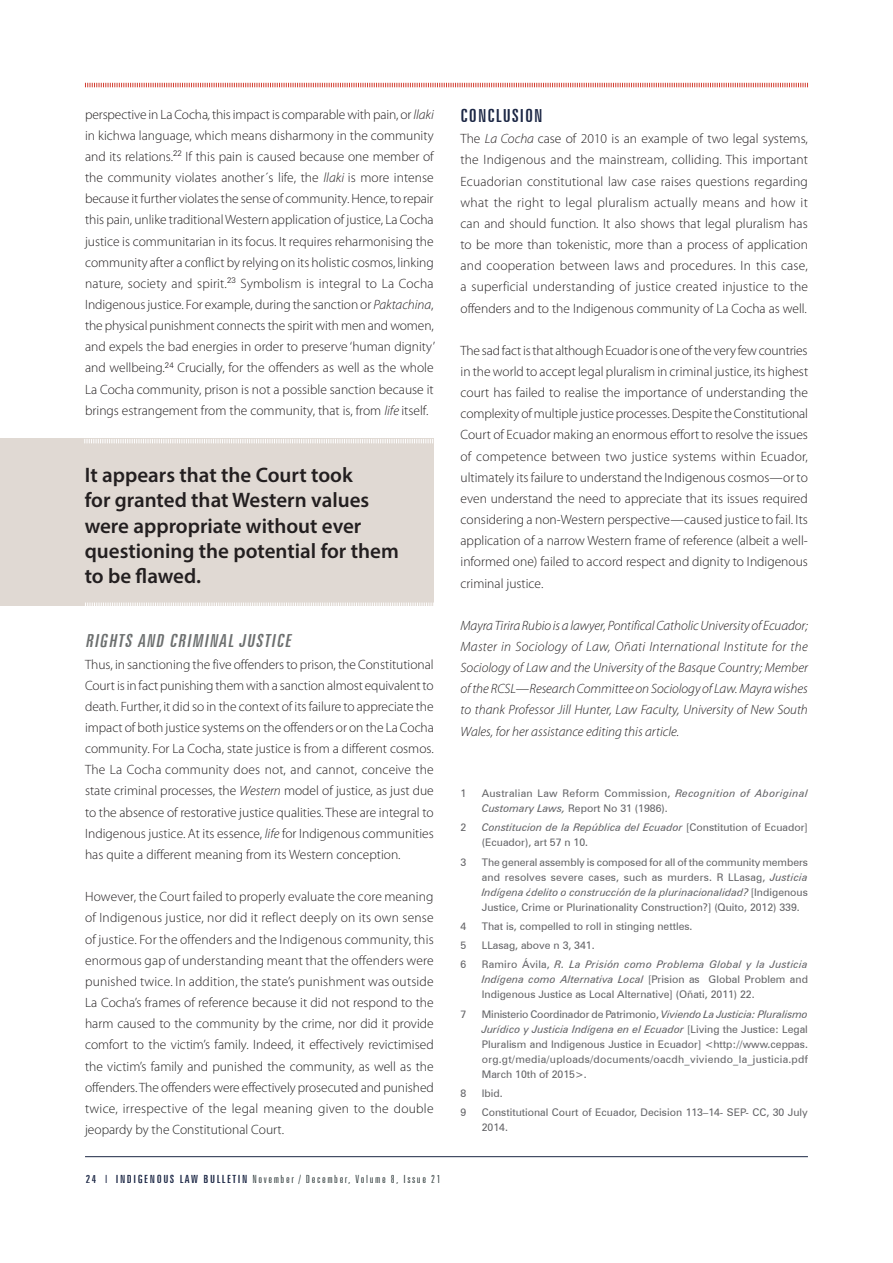
<style>
.page{position:relative;width:893px;height:1263px;background:#fff}
.page>*{position:absolute;margin:0;border:0;box-sizing:border-box;transform-origin:0 0}
.t1{font:600 21px/25.2px "Myriad Pro";color:#231f20}
.t2{font:italic extra-condensed 18px "Zurich BT";color:#6c6f6f;scale:1.15 1}
.t3{font:extra-condensed 18px "Zurich BT";letter-spacing:.05em;color:#1b2644;scale:1.15 1}
.t4{font:300 13.5px/21.1px "Myriad Pro";color:#231f20;text-align:justify}
.t5{font:italic 300 13.5px/21.1px "Myriad Pro";color:#231f20;text-align:justify}
.t6{font:300 extra-condensed 11.25px "Zurich BT";letter-spacing:.12em;color:#364141;scale:1.15 1}
.t7{font:10.5px/15px "Zurich BT";color:#636366;text-align:justify}
.t8{font:10.5px/15px "Zurich BT";letter-spacing:.025em;color:#636366}
.s1{font-style:italic}
.s2{color:#202020}
.s3{font-weight:400;color:#1b2644}
.s4{color:#1b2644}
.s5{font-style:normal}
</style>
<div class="page">
<svg style="left:85px;top:82px;width:723px;height:6px"></svg>
<hr style="left:85px;top:1156px;width:723px;height:1px;background:#1b2644">
<div style="left:0;top:439px;width:433px;height:167px;background:#e0d9d3"></div>
<svg style="left:85px;top:602px;width:349px;height:4px"></svg>
<svg style="left:84px;top:439px;width:349px;height:4px"></svg>
<p class="t4" style="left:85px;top:104px;width:351px">perspective in La Cocha<span class="s1">,</span> this impact is comparable with pain, or <span class="s1">llaki </span>in kichwa language, which means disharmony in the community and its relations.<sup>22</sup> If this pain is caused because one member of the community violates another´s life, the <span class="s1">llaki</span> is more intense because it further violates the sense of community. Hence, to repair this pain, unlike traditional Western application of justice, La Cocha justice is communitarian in its focus. It requires reharmonising the community after a conflict by relying on its holistic cosmos, linking nature, society and spirit.<sup>23</sup> Symbolism is integral to La Cocha Indigenous justice. For example, during the sanction or <span class="s1">Paktachina</span>, the physical punishment connects the spirit with men and women, and expels the bad energies in order to preserve ‘human dignity’ and wellbeing.<sup>24</sup> Crucially, for the offenders as well as the whole La Cocha community, prison is not a possible sanction because it brings estrangement from the community, that is, from <span class="s1">life</span> itself.</p>
<h1 class="t1" style="left:85px;top:462px;width:316px">It appears that the Court took<br>for granted that Western values were appropriate without ever questioning the potential for them to be flawed.</h1>
<h2 class="t2" style="left:85px;top:631px;width:184px">RIGHTS AND CRIMINAL JUSTICE</h2>
<p class="t4" style="left:85px;top:654px;width:350px">Thus, in sanctioning the five offenders to prison, the Constitutional Court is in fact punishing them with a sanction almost equivalent to death. Further, it did so in the context of its failure to appreciate the impact of both justice systems on the offenders or on the La Cocha community. For La Cocha, state justice is from a different cosmos.<br>The La Cocha community does not, and cannot, conceive the state criminal processes, the <span class="s1">Western</span> model of justice, as just due to the absence of restorative justice qualities. These are integral to Indigenous justice. At its essence, <span class="s1">life</span> for Indigenous communities has quite a different meaning from its Western conception.</p>
<p class="t4" style="left:85px;top:886px;width:350px">However, the Court failed to properly evaluate the core meaning of Indigenous justice, nor did it reflect deeply on its own sense of justice. For the offenders and the Indigenous community, this enormous gap of understanding meant that the offenders were punished twice. In addition, the state’s punishment was outside La Cocha’s frames of reference because it did not respond to the harm caused to the community by the crime, nor did it provide comfort to the victim’s family. Indeed, it effectively <span class="s2">revictimised the victim’s family and punished the community, as well as the offenders. The offenders were effectively prosecuted and punished twice, irrespective of the legal meaning given to the double jeopardy by the Constitutional Court.</span></p>
<p class="t6" style="left:86px;top:1172px;width:310px"><span class="s3">24</span> <span class="s4">I</span> <span class="s3">INDIGENOUS LAW BULLETIN</span> November / December, Volume 8, Issue 21</p>
<h2 class="t3" style="left:460px;top:106px;width:73px">CONCLUSION</h2>
<p class="t4" style="left:460px;top:128px;width:349px">The <span class="s1">La Cocha</span> case of 2010 is an example of two legal systems, the Indigenous and the mainstream, colliding. This important Ecuadorian constitutional law case raises questions regarding what the right to legal pluralism actually means and how it can and should function. It also shows that legal pluralism has to be more than tokenistic, more than a process of application and cooperation between laws and procedures. In this case, a superficial understanding of justice created injustice to the offenders and to the Indigenous community of La Cocha as well.</p>
<p class="t4" style="left:460px;top:340px;width:349px">The sad fact is that although Ecuador is one of the very few countries in the world to accept legal pluralism in criminal justice, its highest court has failed to realise the importance of understanding the complexity of multiple justice processes. Despite the Constitutional Court of Ecuador making an enormous effort to resolve the issues of competence between two justice systems within Ecuador, ultimately its failure to understand the Indigenous cosmos—or to even understand the need to appreciate that its issues required considering a non-Western perspective—caused justice to fail. Its application of a narrow Western frame of reference (albeit a well&shy;informed one) failed to accord respect and dignity to Indigenous criminal justice.</p>
<p class="t5" style="left:460px;top:615px;width:349px">Mayra Tirira Rubio is a lawyer, Pontifical Catholic University of Ecuador; Master in Sociology of Law, Oñati International Institute for the Sociology of Law and the University of the Basque Country; Member of the RCSL<span class="s5">—</span>Research Committee on Sociology of Law. Mayra wishes to thank Professor Jill Hunter, Law Faculty, University of New South Wales, for her assistance editing this article.</p>
<p class="t7" style="left:460px;top:786px;width:7px">1</p>
<p class="t8" style="left:482px;top:786px;width:328px">Australian Law Reform Commission, <span class="s1">Recognition of Aboriginal<br>Customary Laws,</span> Report No 31 (1986).</p>
<p class="t7" style="left:460px;top:820px;width:7px">2</p>
<p class="t7" style="left:482px;top:820px;width:328px"><span class="s1">Constitucion de la República del Ecuador</span> [Constitution of Ecuador] (Ecuador), art 57 n 10.</p>
<p class="t7" style="left:460px;top:854px;width:7px">3</p>
<p class="t7" style="left:482px;top:854px;width:328px">The general assembly is composed for all of the community members and resolves severe cases, such as murders. R LLasag, <span class="s1">Justicia Indígena ¿delito o construcción de la plurinacionalidad?</span> [Indigenous Justice, Crime or Plurinationality Construction?] (Quito, 2012) 339.</p>
<p class="t7" style="left:460px;top:918px;width:7px">4</p>
<p class="t7" style="left:482px;top:918px;width:212px">That is, compelled to roll in stinging nettles.</p>
<p class="t7" style="left:460px;top:938px;width:7px">5</p>
<p class="t7" style="left:482px;top:938px;width:114px">LLasag, above n 3, 341.</p>
<p class="t7" style="left:460px;top:957px;width:7px">6</p>
<p class="t7" style="left:482px;top:957px;width:328px">Ramiro Ávila, <span class="s1">R. La Prisión como Problema Global y la Justicia Indígena como Alternativa Local</span> [Prision as Global Problem and Indigenous Justice as Local Alternative] (Oñati, 2011) 22.</p>
<p class="t7" style="left:460px;top:1006px;width:7px">7</p>
<p class="t7" style="left:482px;top:1006px;width:328px">Ministerio Coordinador de Patrimonio, <span class="s1">Viviendo La Justicia: Pluralismo Jurídico y Justicia Indígena en el Ecuador</span> [Living the Justice: Legal Pluralism and Indigenous Justice in Ecuador] &lt;http://www.ceppas. org.gt/media/uploads/documents/oacdh_viviendo_la_justicia.pdf March 10th of 2015&gt;.</p>
<p class="t7" style="left:460px;top:1086px;width:7px">8</p>
<p class="t7" style="left:482px;top:1086px;width:22px">Ibid.</p>
<p class="t7" style="left:460px;top:1105px;width:7px">9</p>
<p class="t7" style="left:482px;top:1105px;width:328px">Constitutional Court of Ecuador, Decision 113–14- SEP- CC, 30 July<br>2014.</p>
</div>
